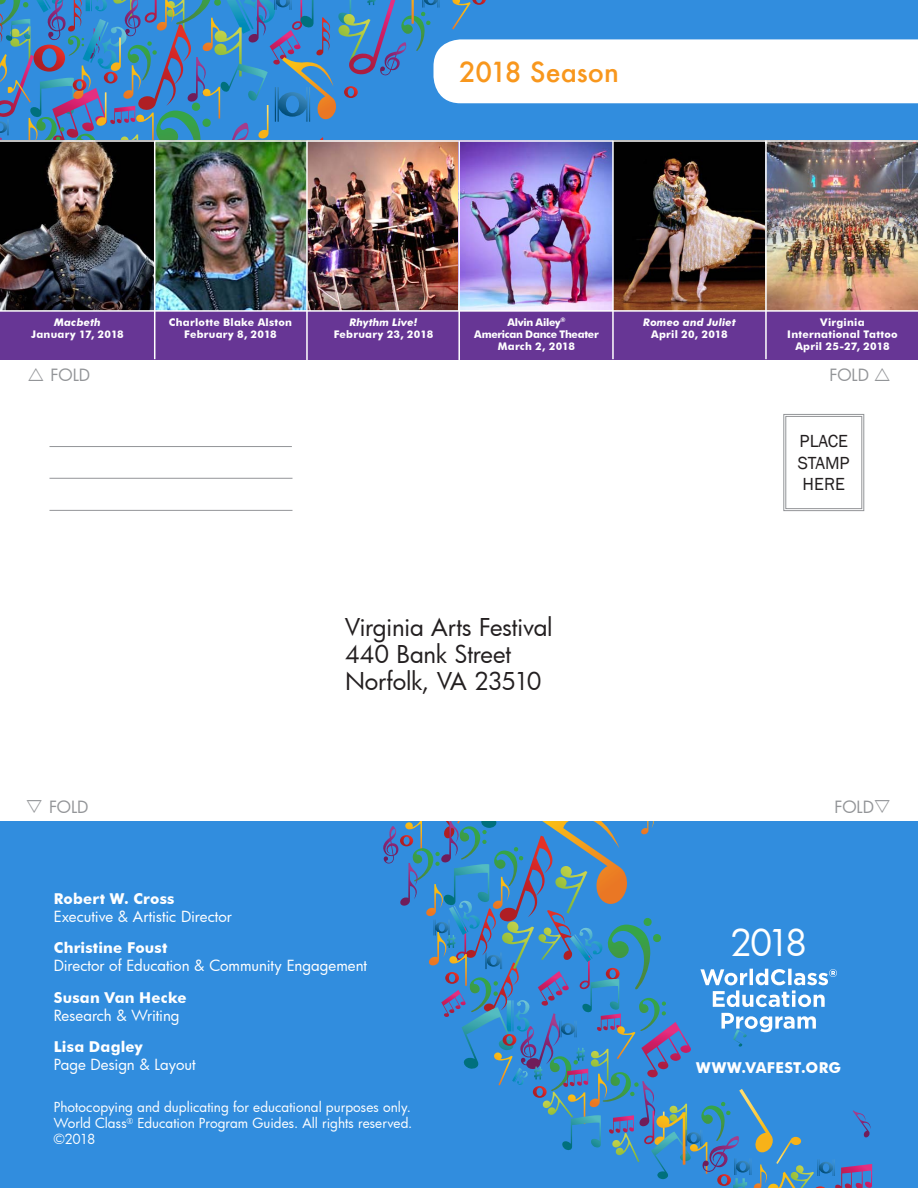
<style>
.page{position:relative;width:918px;height:1188px;background:#fff}
.page>*{position:absolute;margin:0;border:0;box-sizing:border-box;transform-origin:0 0}
.t1{font:36px "Futura";color:#fff}
.t2{font:500 27px "Futura";color:#f8971d}
.t3{font:24px/27px "Futura";letter-spacing:-.015em;color:#231f20}
.t4{font:18px/21.6px "Franklin Gothic";color:#231f20;text-align:justify}
.t5{font:16.5px "Futura";color:#939598}
.t6{font:15px "Futura";letter-spacing:-.005em;color:#fff}
.t7{font:700 15px "Futura BT";letter-spacing:.015em;color:#fff}
.t8{font:13.5px/16.2px "Futura";color:#fff;text-align:justify}
.t9{font:700 10.5px/12px "Futura BT";letter-spacing:.025em;color:#fff;text-align:center}
.t10{font:700 10.5px/12px "Futura BT";letter-spacing:-.025em;color:#fff;text-align:center}
.t11{font:italic 700 10.5px "Futura BT";letter-spacing:.015em;color:#fff}
</style>
<div class="page">
<img style="left:0;top:0;width:918px;height:1188px">
<h2 class="t2" style="left:459px;top:54px;width:162px">2018 Season</h2>
<p class="t11" style="left:54px;top:316px;width:48px">Macbeth</p>
<p class="t9" style="left:31px;top:328px;width:94px">January 17, 2018</p>
<h3 class="t5" style="left:51px;top:364px;width:31px">Fold</h3>
<p class="t9" style="left:169px;top:316px;width:125px">Charlotte Blake Alston<br>February 8, 2018</p>
<p class="t11" style="left:349px;top:316px;width:69px">Rhythm Live!</p>
<p class="t9" style="left:334px;top:328px;width:101px">February 23, 2018</p>
<p class="t10" style="left:474px;top:316px;width:126px">Alvin Ailey<sup>®<br></sup>American Dance Theater<br>March 2, 2018</p>
<p class="t11" style="left:643px;top:316px;width:94px">Romeo and Juliet</p>
<p class="t9" style="left:651px;top:328px;width:78px">April 20, 2018</p>
<p class="t9" style="left:787px;top:316px;width:112px">Virginia<br>International Tattoo<br>April 25-27, 2018</p>
<h3 class="t5" style="left:830px;top:364px;width:31px">Fold</h3>
<h3 class="t4" style="left:798px;top:431px;width:52px">PLACE STAMP HERE</h3>
<h3 class="t5" style="left:26px;top:796px;width:55px">▲ Fold</h3>
<h3 class="t3" style="left:345px;top:613px;width:209px">Virginia Arts Festival<br>440 Bank Street<br>Norfolk, VA 23510</h3>
<h3 class="t5" style="left:835px;top:796px;width:58px">Fold▲</h3>
<h3 class="t7" style="left:54px;top:889px;width:122px">Robert W. Cross</h3>
<h3 class="t6" style="left:54px;top:906px;width:180px">Executive &amp; Artistic Director</h3>
<h3 class="t7" style="left:54px;top:939px;width:115px">Christine Foust</h3>
<h3 class="t6" style="left:54px;top:956px;width:315px">Director of Education &amp; Community Engagement</h3>
<h3 class="t7" style="left:54px;top:988px;width:134px">Susan Van Hecke</h3>
<h3 class="t6" style="left:54px;top:1005px;width:127px">Research &amp; Writing</h3>
<h3 class="t7" style="left:54px;top:1038px;width:90px">Lisa Dagley</h3>
<h3 class="t6" style="left:54px;top:1055px;width:143px">Page Design &amp; Layout</h3>
<p class="t8" style="left:54px;top:1099px;width:360px">Photocopying and duplicating for educational purposes only.<br>World Class<sup>®</sup> Education Program Guides. All rights reserved. ©2018</p>
<h1 class="t1" style="left:730px;top:919px;width:79px">2018</h1>
<h3 class="t7" style="left:696px;top:1059px;width:17px">www</h3>
<h3 class="t7" style="left:741px;top:1059px;width:15px">.vafest</h3>
<h3 class="t7" style="left:801px;top:1059px;width:39px">.o rg</h3>
</div>
